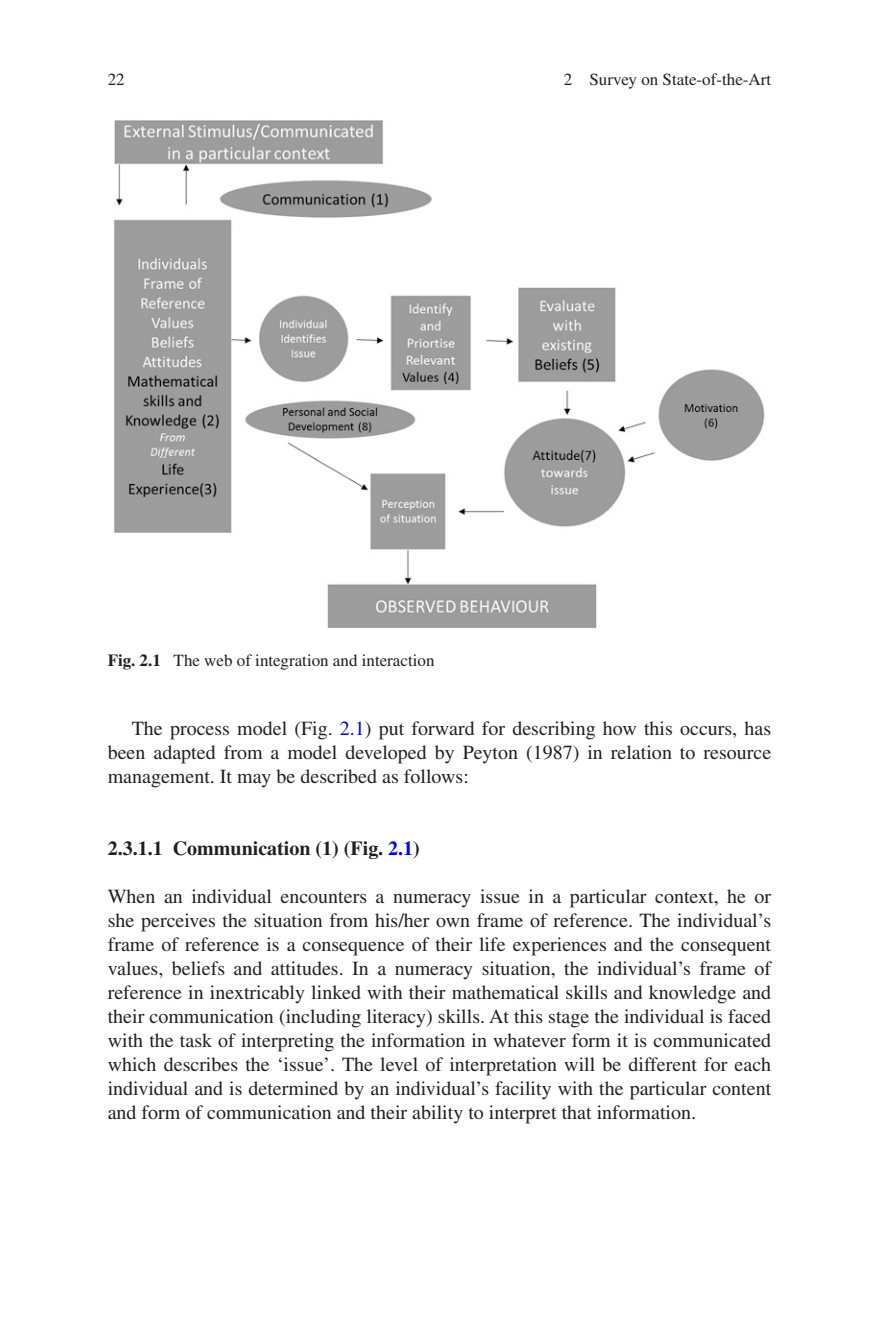
<style>
.page{position:relative;width:879px;height:1333px;background:#fff}
.page>*{position:absolute;margin:0;border:0;box-sizing:border-box;transform-origin:0 0}
.t1{font:20px/24px "Times";color:#231f20;text-align:justify}
.t2{font:700 20px "Times";color:#231f20}
.t3{font:17px "Times";color:#231f20}
.s1{font-weight:700}
.s2{color:#00f}
</style>
<div class="page">
<img style="left:114px;top:120px;width:651px;height:508px">
<p class="t3" style="left:108px;top:70px;width:18px">22</p>
<p class="t3" style="left:564px;top:70px;width:209px">2 Survey on State-of-the-Art</p>
<p class="t3" style="left:108px;top:650px;width:328px"><span class="s1">Fig. 2.1</span> The web of integration and interaction</p>
<p class="t1" style="left:108px;top:716px;width:665px;text-indent:24px">The process model (Fig. <span class="s2">2.1</span>) put forward for describing how this occurs, has been adapted from a model developed by Peyton (1987) in relation to resource management. It may be described as follows:</p>
<p class="t2" style="left:108px;top:836px;width:313px">2.3.1.1 Communication (1) (Fig. <span class="s2">2.1</span>)</p>
<p class="t1" style="left:108px;top:884px;width:665px">When an individual encounters a numeracy issue in a particular context, he or she perceives the situation from his/her own frame of reference. The individual’s frame of reference is a consequence of their life experiences and the consequent values, beliefs and attitudes. In a numeracy situation, the individual’s frame of reference in inextricably linked with their mathematical skills and knowledge and their communication (including literacy) skills. At this stage the individual is faced with the task of interpreting the information in whatever form it is communicated which describes the ‘issue’. The level of interpretation will be different for each individual and is determined by an individual’s facility with the particular content and form of communication and their ability to interpret that information.</p>
</div>
